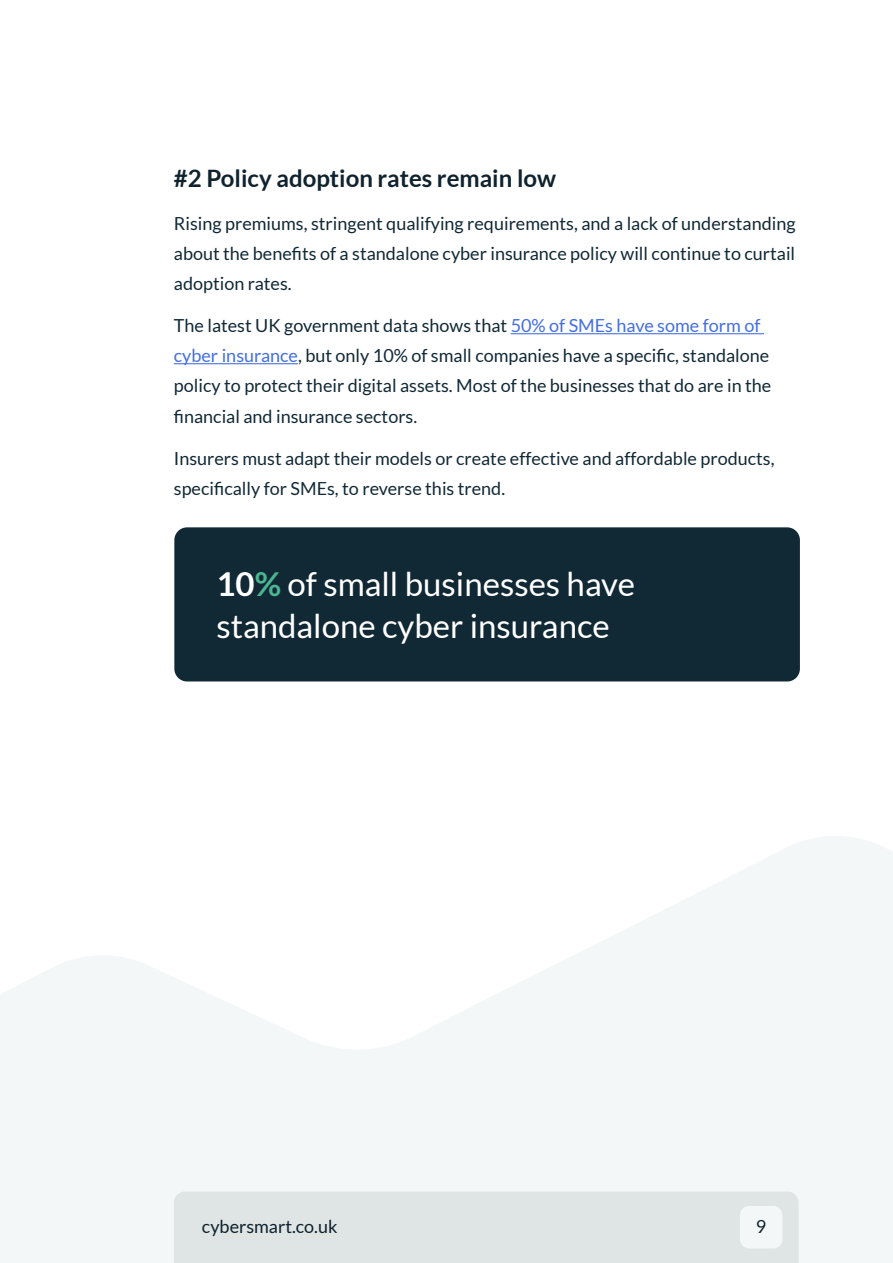
<style>
.page{position:relative;width:893px;height:1263px;background:#fff}
.page>*{position:absolute;margin:0;border:0;box-sizing:border-box;transform-origin:0 0}
.t1{font:33px/42px "Lato";color:#fff}
.t2{font:700 24px "Lato";color:#0f222d}
.t3{font:18px/30px "Lato";color:#112935}
.t4{font:18px "Lato";color:#0f222d}
.s1{color:#446ee2}
.s2{font-weight:700}
.s3{font-weight:700;color:#4bb692}
</style>
<div class="page">
<svg style="left:0;top:836px;width:893px;height:427px;fill:#f3f7f7"></svg>
<div style="left:174px;top:1191px;width:625px;height:72px;background:#dfe5e5"></div>
<div style="left:740px;top:1206px;width:42px;height:42px;background:#f3f7f7;border-radius:9px"></div>
<hr style="left:511px;top:333px;width:253px;height:1px;background:#446ee2">
<hr style="left:174px;top:363px;width:124px;height:1px;background:#446ee2">
<div style="left:174px;top:527px;width:626px;height:154px;background:#112935;border-radius:13px"></div>
<h2 class="t2" style="left:174px;top:164px;width:384px">#2 Policy adoption rates remain low</h2>
<p class="t3" style="left:174px;top:208px;width:623px;text-align:justify">Rising premiums, stringent qualifying requirements, and a lack of understanding about the benefits of a standalone cyber insurance policy will continue to curtail adoption rates.</p>
<p class="t3" style="left:174px;top:311px;width:599px">The latest UK government data shows that <span class="s1">50% of SMEs have some form of cyber insurance</span>, but only 10% of small companies have a specific, standalone policy to protect their digital assets. Most of the businesses that do are in the financial and insurance sectors.</p>
<p class="t3" style="left:174px;top:444px;width:602px">Insurers must adapt their models or create effective and affordable products, specifically for SMEs, to reverse this trend.</p>
<h1 class="t1" style="left:216px;top:563px;width:420px"><span class="s2">10</span><span class="s3">%</span> of small businesses have standalone cyber insurance</h1>
<p class="t4" style="left:202px;top:1216px;width:137px">cybersmart.co.uk</p>
<p class="t4" style="left:756px;top:1216px;width:12px">9</p>
</div>
